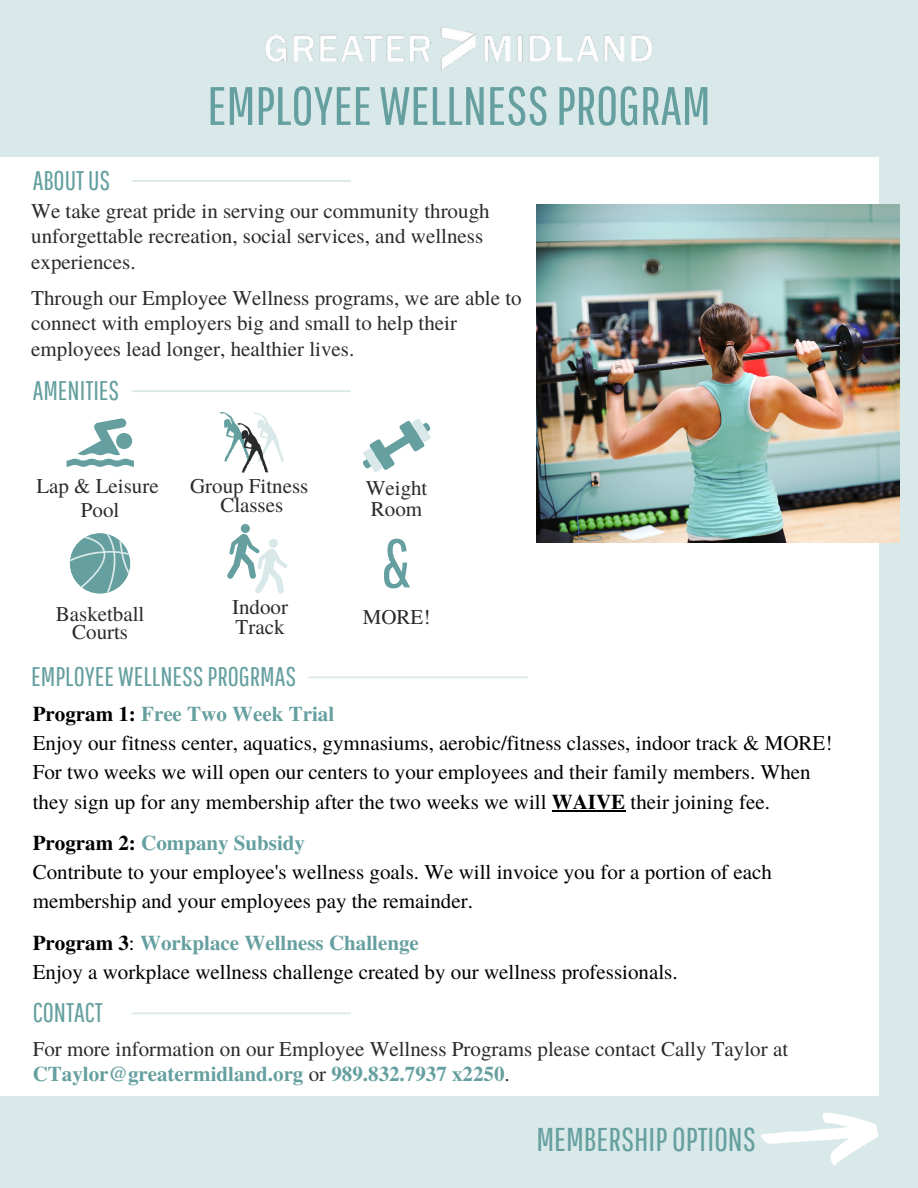
<style>
.page{position:relative;width:918px;height:1188px;background:#d9e8e8}
.page>*{position:absolute;margin:0;border:0;box-sizing:border-box;transform-origin:0 0}
.t1{font:68.25px "Pathway Gothic One";color:#659f9f}
.t2{font:54px "Pathway Gothic One";letter-spacing:-.005em;color:#659f9f}
.t3{font:33px "Pathway Gothic One";color:#659f9f}
.t4{font:27px "Pathway Gothic One";color:#659f9f}
.t5{font:21px/25.5px "Te X Gyre Termes";color:#2a2b2d}
.t6{font:21px/29.2px "Te X Gyre Termes";color:#000}
.t7{font:700 21px "Te X Gyre Termes";color:#659f9f}
.s1{color:#000}
.s2{font-weight:700}
.s3{font-weight:400;color:#000}
.s4{font-weight:700;color:#659f9f}
</style>
<div class="page">
<div style="left:0;top:158px;width:879px;height:938px;background:#fff"></div>
<img style="left:536px;top:204px;width:364px;height:339px">
<img style="left:265px;top:27px;width:388px;height:44px">
<svg style="left:132px;top:180px;width:219px;height:2px"></svg>
<svg style="left:132px;top:390px;width:219px;height:2px"></svg>
<svg style="left:308px;top:676px;width:220px;height:2px"></svg>
<svg style="left:132px;top:1012px;width:219px;height:2px"></svg>
<svg style="left:760px;top:1112px;width:118px;height:54px"></svg>
<svg style="left:66px;top:418px;width:68px;height:49px"></svg>
<svg style="left:219px;top:412px;width:65px;height:61px"></svg>
<svg style="left:362px;top:418px;width:69px;height:54px"></svg>
<svg style="left:70px;top:533px;width:60px;height:61px"></svg>
<div style="left:241px;top:524px;width:9px;height:9px;background:#659f9f;border-radius:50%"></div>
<hr style="left:552px;top:810px;width:73px;height:2px;background:#000">
<svg style="left:227px;top:534px;width:61px;height:60px"></svg>
<p class="t4" style="left:33px;top:164px;width:79px">ABOUT US</p>
<p class="t2" style="left:207px;top:73px;width:505px">EMPLOYEEWELLNESSPROGRAM</p>
<p class="t5" style="left:31px;top:197px;width:460px">We take great pride in serving our community through unforgettable recreation, social services, and wellness experiences.</p>
<p class="t5" style="left:31px;top:284px;width:492px">Through our Employee Wellness programs, we are able to connect with employers big and small to help their employees lead longer, healthier lives.</p>
<p class="t4" style="left:33px;top:374px;width:88px">AMENITIES</p>
<p class="t5" style="left:36px;top:472px;width:124px">Lap &amp; Leisure</p>
<p class="t5" style="left:81px;top:497px;width:40px">Pool</p>
<p class="t5" style="left:190px;top:472px;width:120px">Group Fitness</p>
<p class="t5" style="left:220px;top:491px;width:64px">Classes</p>
<p class="t5" style="left:56px;top:600px;width:90px">Basketball</p>
<p class="t5" style="left:72px;top:618px;width:57px">Courts</p>
<p class="t5" style="left:232px;top:593px;width:57px">Indoor</p>
<p class="t5" style="left:236px;top:613px;width:50px">Track</p>
<p class="t4" style="left:31px;top:660px;width:267px">EMPLOYEEWELLNESSPROGRMAS</p>
<p class="t5" style="left:366px;top:474px;width:63px">Weight</p>
<p class="t5" style="left:371px;top:495px;width:53px">Room</p>
<p class="t1" style="left:382px;top:522px;width:30px">&amp;</p>
<p class="t5" style="left:363px;top:604px;width:69px">MORE!</p>
<p class="t7" style="left:33px;top:697px;width:303px"><span class="s1">Program 1:</span> Free Two Week Trial</p>
<p class="t6" style="left:33px;top:727px;width:801px">Enjoy our fitness center, aquatics, gymnasiums, aerobic/fitness classes, indoor track &amp; MORE!<br>For two weeks we will open our centers to your employees and their family members. When they sign up for any membership after the two weeks we will <span class="s2">WAIVE</span> their joining fee.</p>
<p class="t7" style="left:33px;top:826px;width:274px"><span class="s1">Program 2:</span> Company Subsidy</p>
<p class="t6" style="left:33px;top:856px;width:741px">Contribute to your employee's wellness goals. We will invoice you for a portion of each membership and your employees pay the remainder.</p>
<p class="t7" style="left:33px;top:926px;width:388px"><span class="s1">Program 3</span><span class="s3">:</span> Workplace Wellness Challenge</p>
<p class="t6" style="left:33px;top:956px;width:647px">Enjoy a workplace wellness challenge created by our wellness professionals.</p>
<p class="t4" style="left:33px;top:996px;width:72px">CONTACT</p>
<p class="t5" style="left:33px;top:1035px;width:757px;line-height:24.8px">For more information on our Employee Wellness Programs please contact Cally Taylor at<br><span class="s4">CTaylor@greatermidland.org</span> or <span class="s4">989.832.7937 x2250</span>.</p>
<p class="t3" style="left:536px;top:1119px;width:221px">MEMBERSHIP OPTIONS</p>
</div>
